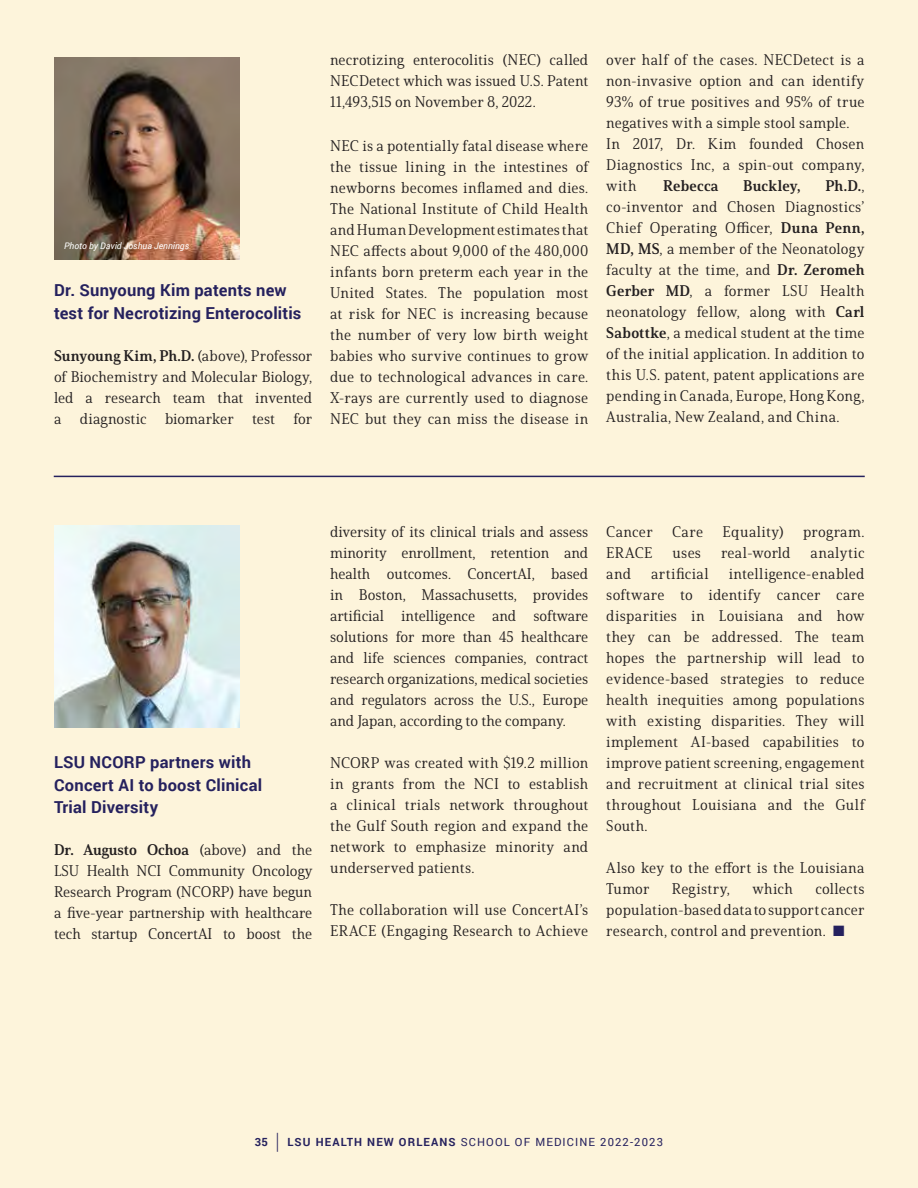
<style>
.page{position:relative;width:918px;height:1188px;background:#fdf4db}
.page>*{position:absolute;margin:0;border:0;box-sizing:border-box;transform-origin:0 0}
.t1{font:700 16.5px/22.5px "Roboto";letter-spacing:.015em;color:#25215e}
.t2{font:15px/21px "Solitas Serif Nor Reg";letter-spacing:.015em;color:#231f20;text-align:justify}
.t3{font:15px "Solitas Serif Nor Bol";letter-spacing:.005em;color:#231f20}
.t4{font:15px "Solitas Serif Nor Reg";letter-spacing:.035em;color:#231f20}
.t5{font:15px "Solitas Serif Nor Reg";letter-spacing:.04em;color:#231f20}
.t6{font:11.25px "Roboto";letter-spacing:.1em;color:#25215e}
.t7{font:italic 9px "Roboto";color:#fff}
.s1{font-family:"Solitas Serif Nor Reg"}
.s2{font-family:"Solitas Serif Nor Bol"}
.s3{color:#25215e}
.s4{font-weight:700}
.s5{font-size:22.5px}
</style>
<div class="page">
<img style="left:54px;top:57px;width:186px;height:202px">
<hr style="left:54px;top:476px;width:811px;height:1px;background:#25215e">
<img style="left:54px;top:526px;width:186px;height:202px">
<p class="t7" style="left:64px;top:240px;width:127px">Photo by David Joshua Jennings</p>
<p class="t1" style="left:54px;top:279px;width:249px">Dr. Sunyoung Kim patents new test for Necrotizing Enterocolitis</p>
<p class="t3" style="left:54px;top:346px;width:260px">Sunyoung Kim, Ph.D. <span class="s1">(above), Professor</span></p>
<p class="t2" style="left:54px;top:366px;width:260px">of Biochemistry and Molecular Biology, led a research team that invented a diagnostic biomarker test for</p>
<p class="t2" style="left:330px;top:49px;width:260px">necrotizing enterocolitis (NEC) called NECDetect which was issued U.S. Patent 11,493,515 on November 8, 2022.</p>
<p class="t2" style="left:330px;top:135px;width:260px">NEC is a potentially fatal disease where the tissue lining in the intestines of newborns becomes inflamed and dies.<br>The National Institute of Child Health and Human Development estimates that NEC affects about 9,000 of the 480,000 infants born preterm each year in the United States. The population most at risk for NEC is increasing because the number of very low birth weight babies who survive continues to grow due to technological advances in care.<br>X-rays are currently used to diagnose NEC but they can miss the disease in</p>
<p class="t2" style="left:606px;top:49px;width:260px;text-align:left">over half of the cases. NECDetect is a non-invasive option and can identify<br>93% of true positives and 95% of true negatives with a simple stool sample.<br>In 2017, Dr. Kim founded Chosen<br>Diagnostics Inc, a spin-out company, with</p>
<p class="t3" style="left:663px;top:177px;width:57px">Rebecca</p>
<p class="t3" style="left:743px;top:177px;width:59px">Buckley,</p>
<p class="t3" style="left:825px;top:177px;width:41px">Ph.D.<span class="s1">,</span></p>
<p class="t2" style="left:606px;top:196px;width:260px">co-inventor and Chosen Diagnostics’ Chief Operating Officer, <span class="s2">Duna Penn, MD, MS</span>, a member of the Neonatology faculty at the time, and <span class="s2">Dr. Zeromeh Gerber MD</span>, a former LSU Health neonatology fellow, along with <span class="s2">Carl Sabottke</span>, a medical student at the time of the initial application. In addition to this U.S. patent, patent applications are pending in Canada, Europe, Hong Kong, Australia, New Zealand, and China.</p>
<p class="t1" style="left:54px;top:751px;width:210px">LSU NCORP partners with<br>Concert AI to boost Clinical<br>Trial Diversity</p>
<p class="t3" style="left:54px;top:841px;width:260px">Dr. Augusto Ochoa <span class="s1">(above) and the</span></p>
<p class="t2" style="left:54px;top:860px;width:260px">LSU Health NCI Community Oncology Research Program (NCORP) have begun a five-year partnership with healthcare tech startup ConcertAI to boost the</p>
<p class="t2" style="left:330px;top:521px;width:260px">diversity of its clinical trials and assess minority enrollment, retention and health outcomes. ConcertAI, based in Boston, Massachusetts, provides artificial intelligence and software solutions for more than 45 healthcare and life sciences companies, contract research organizations, medical societies and regulators across the U.S., Europe and Japan, according to the company.</p>
<p class="t2" style="left:330px;top:752px;width:260px">NCORP was created with $19.2 million in grants from the NCI to establish a clinical trials network throughout the Gulf South region and expand the network to emphasize minority and underserved patients.</p>
<p class="t2" style="left:330px;top:899px;width:260px">The collaboration will use ConcertAI’s<br>ERACE (Engaging Research to Achieve</p>
<p class="t2" style="left:606px;top:521px;width:48px">Cancer</p>
<p class="t2" style="left:672px;top:521px;width:32px">Care</p>
<p class="t4" style="left:723px;top:523px;width:63px">Equality)</p>
<p class="t2" style="left:803px;top:521px;width:63px">program.</p>
<p class="t2" style="left:606px;top:542px;width:48px">ERACE</p>
<p class="t2" style="left:673px;top:542px;width:30px">uses</p>
<p class="t2" style="left:721px;top:542px;width:71px">real-world</p>
<p class="t5" style="left:811px;top:544px;width:55px">analytic</p>
<p class="t2" style="left:606px;top:563px;width:26px">and</p>
<p class="t4" style="left:651px;top:565px;width:59px">artificial</p>
<p class="t2" style="left:606px;top:563px;width:260px;text-indent:122px">intelligence-enabled software to identify cancer care disparities in Louisiana and how they can be addressed. The team hopes the partnership will lead to evidence-based strategies to reduce health inequities among populations with existing disparities. They will implement AI-based capabilities to improve patient screening, engagement and recruitment at clinical trial sites throughout Louisiana and the Gulf South.</p>
<p class="t2" style="left:606px;top:857px;width:260px">Also key to the effort is the Louisiana<br>Tumor</p>
<p class="t2" style="left:606px;top:878px;width:260px;text-indent:209px">collects population-based data to support cancer research, control and prevention. <span class="s3">■</span></p>
<p class="t2" style="left:672px;top:878px;width:60px">Registry,</p>
<p class="t2" style="left:753px;top:878px;width:42px">which</p>
<p class="t6" style="left:255px;top:1134px;width:410px"><span class="s4">35</span> <span class="s5">|</span> <span class="s4">LSU HEALTH NEW ORLEANS</span> SCHOOL OF MEDICINE 2022-2023</p>
</div>
